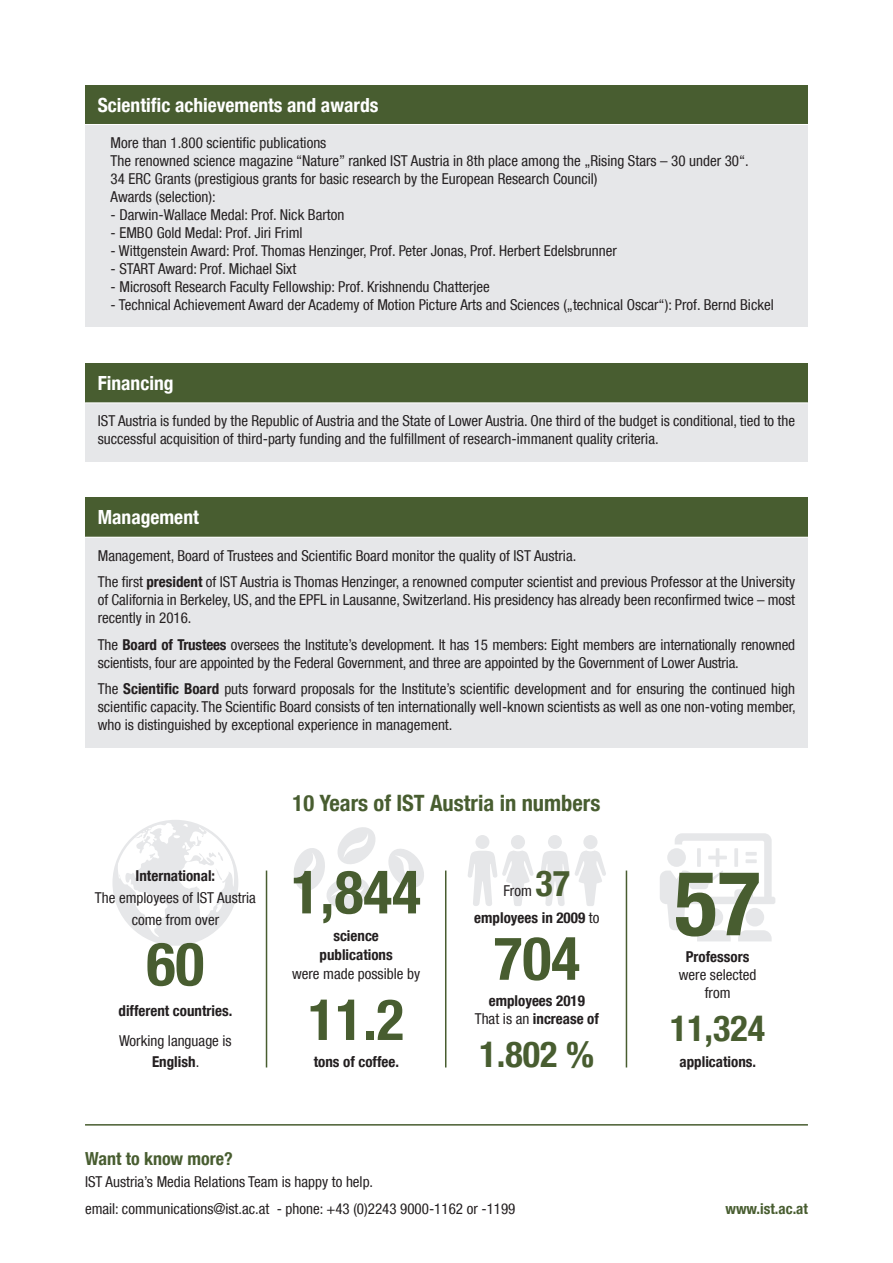
<style>
.page{position:relative;width:893px;height:1263px;background:#fff}
.page>*{position:absolute;margin:0;border:0;box-sizing:border-box;transform-origin:0 0}
.copy{font:700 condensed 90px "Helvetica Neue LT Com";color:#485d30}
.copy-2{font:700 condensed 60px "Helvetica Neue LT Com";color:#485d30}
.copy-3{font:700 condensed 57px "Helvetica Neue LT Com";color:#485d30}
.copy-4{font:700 condensed 36px "Helvetica Neue LT Com";color:#485d30}
.t1{font:700 condensed 22.5px "Helvetica Neue LT Com";color:#485d30}
.t2{font:700 condensed 19.5px "Helvetica Neue LT Com";color:#fff}
.copy-5{font:700 condensed 18px "Helvetica Neue LT Com";color:#485d30}
.copy-6{font:condensed 15px/18px "Helvetica Neue LT Com";color:#231f20}
.liste{font:condensed 15px "Helvetica Neue LT Com";color:#231f20}
.copy-7{font:700 condensed 15px/19px "Helvetica Neue LT Com";color:#231f20;text-align:center}
.copy-8{font:700 condensed 15px "Helvetica Neue LT Com";color:#485d30}
.s1{font-weight:700}
.s2{font-weight:400}
</style>
<div class="page">
<hr style="left:85px;top:1124px;width:723px;height:1px;background:#485d30">
<div style="left:85px;top:363px;width:723px;height:40px;background:#485d30"></div>
<div style="left:85px;top:403px;width:723px;height:58px;background:#e6e7e9"></div>
<hr style="left:85px;top:402px;width:723px;height:1px;background:#fff">
<div style="left:85px;top:498px;width:723px;height:39px;background:#485d30"></div>
<div style="left:85px;top:537px;width:723px;height:210px;background:#e6e7e9"></div>
<hr style="left:85px;top:537px;width:723px;height:1px;background:#fff">
<div style="left:85px;top:85px;width:723px;height:39px;background:#485d30"></div>
<div style="left:85px;top:124px;width:723px;height:203px;background:#e6e7e9"></div>
<hr style="left:85px;top:124px;width:723px;height:1px;background:#fff">
<svg style="left:660px;top:833px;width:115px;height:108px"></svg>
<svg style="left:388px;top:849px;width:36px;height:39px"></svg>
<svg style="left:294px;top:827px;width:82px;height:81px"></svg>
<div style="left:114px;top:821px;width:123px;height:123px;background:#e6e7e9;border-radius:50%"></div>
<svg style="left:118px;top:823px;width:116px;height:114px"></svg>
<div style="left:112px;top:820px;width:126px;height:126px;border:2px solid #e6e7e9;border-radius:50%"></div>
<div style="left:475px;top:835px;width:14px;height:14px;background:#e6e7e9;border-radius:50%"></div>
<svg style="left:468px;top:850px;width:66px;height:56px"></svg>
<div style="left:511px;top:835px;width:14px;height:14px;background:#e6e7e9;border-radius:50%"></div>
<div style="left:548px;top:835px;width:14px;height:14px;background:#e6e7e9;border-radius:50%"></div>
<svg style="left:540px;top:850px;width:66px;height:56px"></svg>
<div style="left:583px;top:835px;width:14px;height:14px;background:#e6e7e9;border-radius:50%"></div>
<hr style="left:626px;top:870px;width:1px;height:197px;background:#485d30">
<hr style="left:266px;top:870px;width:1px;height:197px;background:#485d30">
<hr style="left:445px;top:870px;width:1px;height:197px;background:#485d30">
<p class="t2" style="left:98px;top:93px;width:282px">Scientific achievements and awards</p>
<p class="copy-6" style="left:111px;top:133px;width:217px">More than 1.800 scientific publications</p>
<p class="copy-6" style="left:111px;top:151px;width:640px">The renowned science magazine “Nature” ranked IST Austria in 8th place among the „Rising Stars – 30 under 30“.</p>
<p class="copy-6" style="left:111px;top:169px;width:488px">34 ERC Grants (prestigious grants for basic research by the European Research Council)</p>
<p class="copy-6" style="left:111px;top:187px;width:107px">Awards (selection):</p>
<p class="liste" style="left:111px;top:206px;width:235px">- Darwin-Wallace Medal: Prof. Nick Barton</p>
<p class="liste" style="left:111px;top:224px;width:194px">- EMBO Gold Medal: Prof. Jiri Friml</p>
<p class="liste" style="left:111px;top:242px;width:508px">- Wittgenstein Award: Prof. Thomas Henzinger, Prof. Peter Jonas, Prof. Herbert Edelsbrunner</p>
<p class="liste" style="left:111px;top:260px;width:187px">- START Award: Prof. Michael Sixt</p>
<p class="liste" style="left:111px;top:278px;width:381px">- Microsoft Research Faculty Fellowship: Prof. Krishnendu Chatterjee</p>
<p class="liste" style="left:111px;top:296px;width:665px">- Technical Achievement Award der Academy of Motion Picture Arts and Sciences („technical Oscar“): Prof. Bernd Bickel</p>
<p class="t2" style="left:98px;top:371px;width:77px">Financing</p>
<p class="copy-6" style="left:98px;top:412px;width:699px">IST Austria is funded by the Republic of Austria and the State of Lower Austria. One third of the budget is conditional, tied to the successful acquisition of third-party funding and the fulfillment of research-immanent quality criteria.</p>
<p class="t2" style="left:98px;top:506px;width:103px">Management</p>
<p class="copy-6" style="left:98px;top:546px;width:480px">Management, Board of Trustees and Scientific Board monitor the quality of IST Austria.</p>
<p class="copy-6" style="left:98px;top:573px;width:699px;text-align:justify">The first <span class="s1">president</span> of IST Austria is Thomas Henzinger, a renowned computer scientist and previous Professor at the University of California in Berkeley, US, and the EPFL in Lausanne, Switzerland. His presidency has already been reconfirmed twice – most recently in 2016.</p>
<p class="copy-6" style="left:98px;top:635px;width:699px">The <span class="s1">Board of Trustees</span> oversees the Institute’s development. It has 15 members: Eight members are internationally renowned scientists, four are appointed by the Federal Government, and three are appointed by the Government of Lower Austria.</p>
<p class="copy-6" style="left:98px;top:680px;width:699px;text-align:justify">The <span class="s1">Scientific Board</span> puts forward proposals for the Institute’s scientific development and for ensuring the continued high scientific capacity. The Scientific Board consists of ten internationally well-known scientists as well as one non-voting member, who is distinguished by exceptional experience in management.</p>
<p class="copy-7" style="left:136px;top:866px;width:81px">International:</p>
<p class="copy-6" style="left:95px;top:887px;width:162px;line-height:21.8px;text-align:center">The employees of IST Austria come from over</p>
<p class="copy-2" style="left:147px;top:928px;width:59px">60</p>
<p class="copy-7" style="left:118px;top:1001px;width:115px">different countries.</p>
<p class="copy-6" style="left:119px;top:1029px;width:114px;line-height:21.8px;text-align:center">Working language is<br><span class="s1">English</span>.</p>
<p class="t1" style="left:293px;top:790px;width:309px">10 Years of IST Austria in numbers</p>
<p class="copy-2" style="left:291px;top:856px;width:131px">1,844</p>
<p class="copy-7" style="left:319px;top:926px;width:75px">science publications</p>
<p class="copy-6" style="left:292px;top:964px;width:129px">were made possible by</p>
<p class="copy-3" style="left:308px;top:985px;width:97px">11.2</p>
<p class="copy-7" style="left:314px;top:1053px;width:87px">tons of coffee.</p>
<p class="copy-4" style="left:535px;top:862px;width:36px">37</p>
<p class="copy-7" style="left:474px;top:908px;width:127px">employees in 2009 <span class="s2">to</span></p>
<p class="copy-2" style="left:494px;top:922px;width:88px">704</p>
<p class="copy-7" style="left:489px;top:991px;width:98px">employees 2019</p>
<p class="copy-7" style="left:475px;top:1009px;width:126px"><span class="s2">That is an</span> increase of</p>
<p class="copy-4" style="left:480px;top:1033px;width:116px">1.802 %</p>
<p class="copy-6" style="left:504px;top:882px;width:30px">From</p>
<p class="copy-5" style="left:85px;top:1148px;width:149px">Want to know more?</p>
<p class="copy-6" style="left:85px;top:1172px;width:290px">IST Austria’s Media Relations Team is happy to help.</p>
<p class="copy-6" style="left:85px;top:1199px;width:432px">email: communications@ist.ac.at - phone: +43 (0)2243 9000-1162 or -1199</p>
<p class="copy" style="left:674px;top:849px;width:88px">57</p>
<p class="copy-7" style="left:686px;top:947px;width:65px">Professors</p>
<p class="copy-6" style="left:679px;top:965px;width:79px">were selected</p>
<p class="copy-6" style="left:705px;top:983px;width:27px">from</p>
<p class="copy-4" style="left:670px;top:1007px;width:97px">11,324</p>
<p class="copy-7" style="left:680px;top:1053px;width:78px">applications.</p>
<p class="copy-8" style="left:725px;top:1199px;width:84px">www.ist.ac.at</p>
</div>
